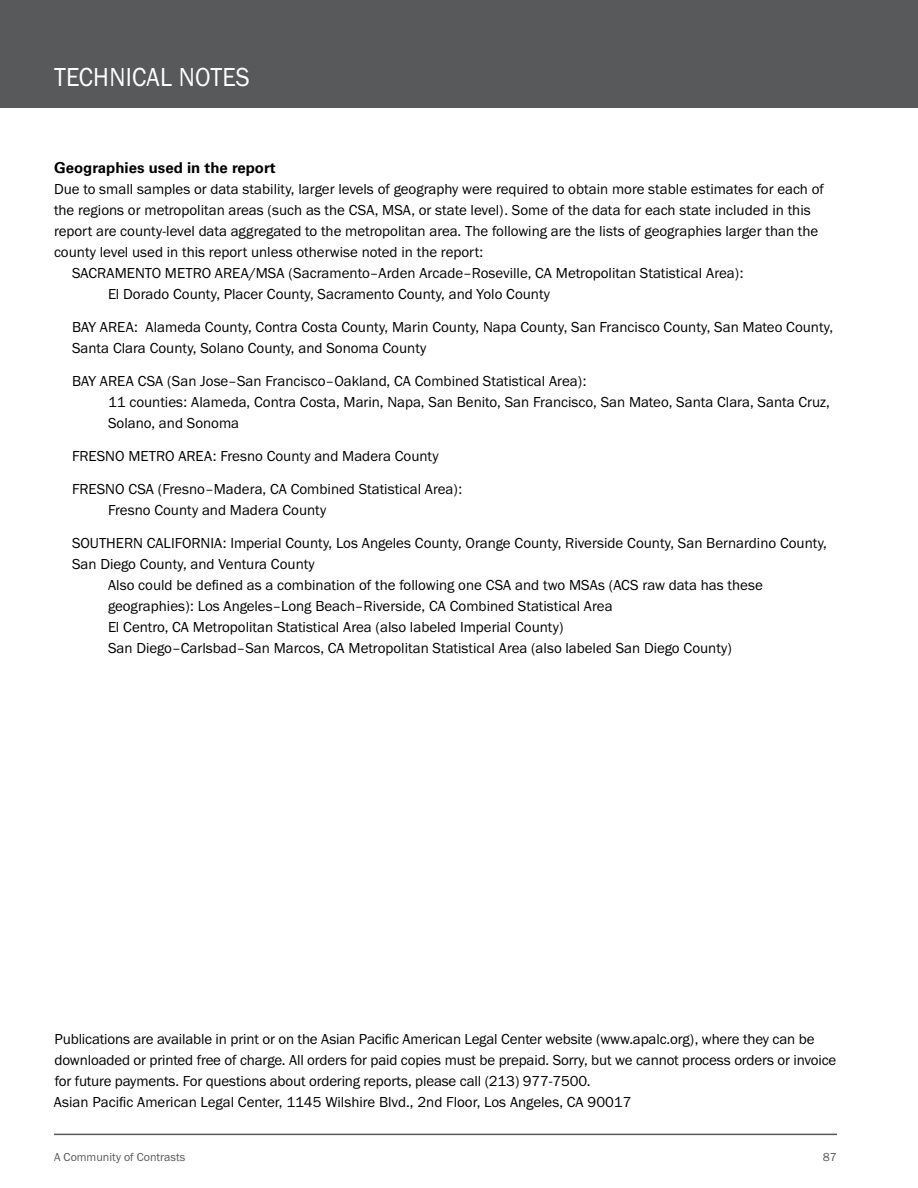
<style>
.page{position:relative;width:918px;height:1188px;background:#fff}
.page>*{position:absolute;margin:0;border:0;box-sizing:border-box;transform-origin:0 0}
.t1{font:27px "Franklin Gothic URW Boo";color:#fff;scale:.91 1}
.t2{font:15px/21px "Franklin Gothic URW Boo";color:#000}
.t3{font:700 15px "Univers LT Std";color:#000}
.t4{font:12px "Franklin Gothic URW Boo";color:#58595b}
</style>
<div class="page">
<div style="left:0;top:0;width:918px;height:108px;background:#58595b"></div>
<hr style="left:54px;top:1134px;width:783px;height:1px;background:#58595b">
<h1 class="t1" style="left:54px;top:60px;width:43px">technica</h1>
<h1 class="t1" style="left:160px;top:60px;width:100px">l n otes</h1>
<p class="t3" style="left:54px;top:159px;width:223px">Geographies used in the report</p>
<p class="t2" style="left:54px;top:178px;width:772px">Due to small samples or data stability, larger levels of geography were required to obtain more stable estimates for each of</p>
<p class="t2" style="left:54px;top:199px;width:758px">the regions or metropolitan areas (such as the CSA, MSA, or state level). Some of the data for each state included in this</p>
<p class="t2" style="left:54px;top:220px;width:766px">report are county-level data aggregated to the metropolitan area. The following are the lists of geographies larger than the</p>
<p class="t2" style="left:54px;top:241px;width:431px">county level used in this report unless otherwise noted in the report:</p>
<p class="t2" style="left:72px;top:262px;width:673px">Sacramento M etro Area/MSA (Sacramento–Arden Arcade–Roseville, CA M etropolitan Statistical Area):</p>
<p class="t2" style="left:72px;top:283px;width:23px">E</p>
<p class="t2" style="left:72px;top:277px;width:763px;line-height:33px;text-indent:44px">l Dorado County, Placer County, Sacramento County, and Yolo County<br>Bay Area: Alameda County, Contra Costa County, M arin County, Napa County, San Francisco County, San M ateo County,</p>
<p class="t2" style="left:72px;top:331px;width:516px;line-height:33px">Santa Clara County, Solano County, and Sonoma County<br>Bay Area CSA (San Jose–San Francisco–Oakland, CA Combined Statistical Area):</p>
<p class="t2" style="left:108px;top:391px;width:723px">11 counties: Alameda, Contra Costa, Marin, Napa, San Benito, San Francisco, San Mateo, Santa Clara, Santa Cruz,<br>Solano, and Sonoma</p>
<p class="t2" style="left:72px;top:439px;width:392px;line-height:33px">Fresno M etro Area: Fresno County and Madera County<br>Fresno CSA (Fresno–Madera, CA Combined Statistical Area):</p>
<p class="t2" style="left:72px;top:499px;width:23px">F</p>
<p class="t2" style="left:72px;top:493px;width:756px;line-height:33px;text-indent:43px">resno County and Madera County<br>South ern Cali fornia: Imperial County, Los Angeles County, Orange County, Riverside County, San Bernardino County,</p>
<p class="t2" style="left:108px;top:553px;width:656px;text-indent:-36px">San Diego County, and Ventura County<br>Also could be defined as a combination of the following one CSA and two MSAs (ACS raw data has these geographies): Los Angeles–Long Beach–Riverside, CA Combined Statistical Area<br>El Centro, CA M etropolitan Statistical Area (also labeled Imperial County)<br>San Diego–Carlsbad–San M arcos, CA M etropolitan Statistical Area (also labeled San Diego County)</p>
<p class="t2" style="left:54px;top:1028px;width:784px">Publications are available in print or on the Asian Pacific American Legal Center website (www.apalc.org), where they can be downloaded or printed free of charge. All orders for paid copies must be prepaid. Sorry, but we cannot process orders or invoice for future payments. For questions about ordering reports, please call (213) 977-7500.<br>Asian Pacific American Legal Center, 1145 Wilshire Blvd., 2nd Floor, Los Angeles, CA 90017</p>
<p class="t4" style="left:54px;top:1150px;width:133px">A Community of Contrasts</p>
<p class="t4" style="left:823px;top:1150px;width:16px">87</p>
</div>
